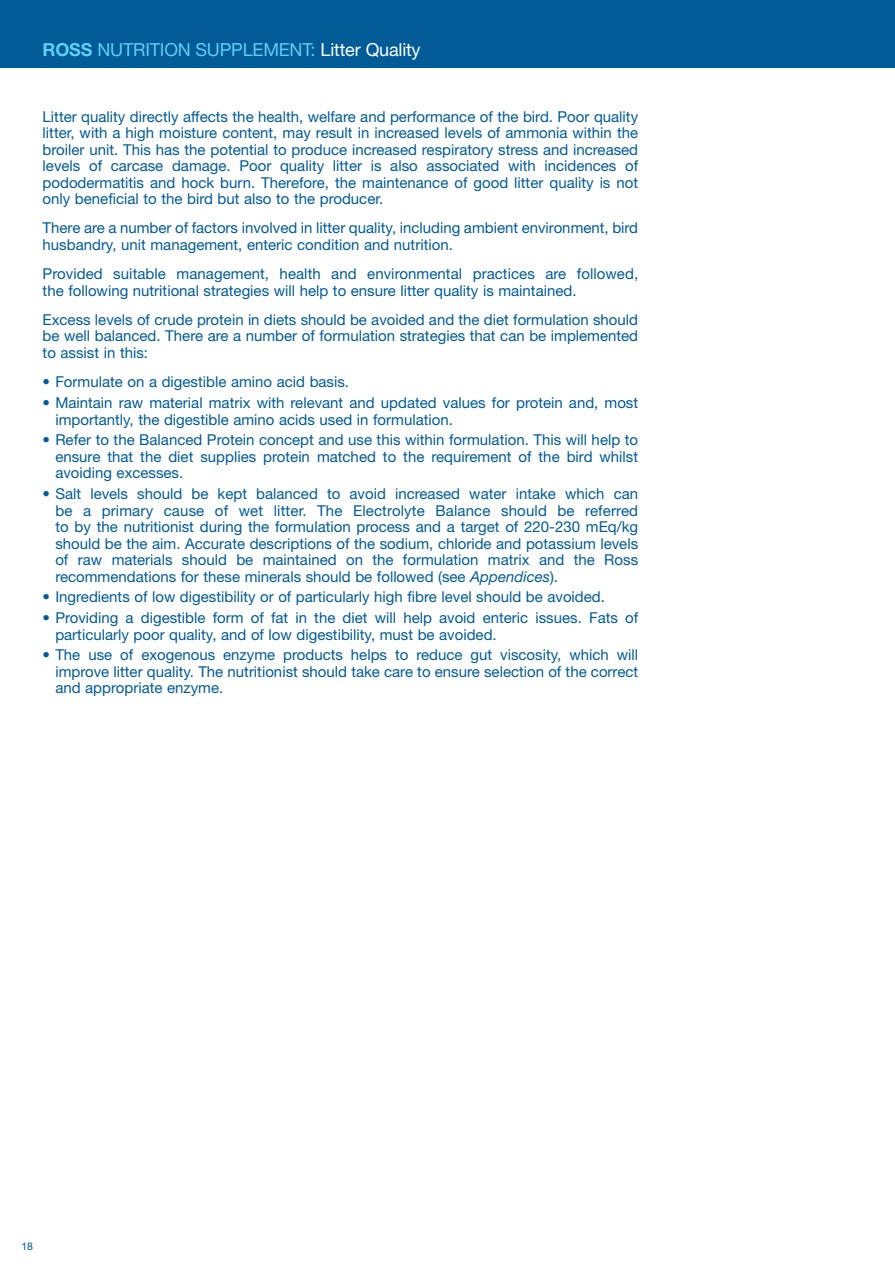
<style>
.page{position:relative;width:895px;height:1264px;background:#fff}
.page>*{position:absolute;margin:0;border:0;box-sizing:border-box;transform-origin:0 0}
.t1{font:18px "Helvetica Neue";letter-spacing:-.01em;color:#62cdf5}
.t2{font:15px/16.5px "Helvetica Neue";color:#005b97;text-align:justify}
.t3{font:10.5px "Helvetica Neue";color:#005b97}
.s1{font-weight:700}
.s2{color:#fff}
.s3{font-style:italic}
</style>
<div class="page">
<div style="left:0;top:0;width:895px;height:68px;background:#005b97"></div>
<p class="t1" style="left:43px;top:43px;width:379px"><span class="s1">ROSS</span> NUTRITION SUPPLEMENT: <span class="s2">Litter Quality</span></p>
<p class="t2" style="left:43px;top:109px;width:597px">Litter quality directly affects the health, welfare and performance of the bird. Poor quality litter, with a high moisture content, may result in increased levels of ammonia within the broiler unit. This has the potential to produce increased respiratory stress and increased levels of carcase damage. Poor quality litter is also associated with incidences of pododermatitis and hock burn. Therefore, the maintenance of good litter quality is not only beneficial to the bird but also to the producer.</p>
<p class="t2" style="left:43px;top:221px;width:597px">There are a number of factors involved in litter quality, including ambient environment, bird husbandry, unit management, enteric condition and nutrition.</p>
<p class="t2" style="left:43px;top:267px;width:597px">Provided suitable management, health and environmental practices are followed, the following nutritional strategies will help to ensure litter quality is maintained.</p>
<p class="t2" style="left:43px;top:313px;width:597px">Excess levels of crude protein in diets should be avoided and the diet formulation should be well balanced. There are a number of formulation strategies that can be implemented to assist in this:</p>
<p class="t2" style="left:43px;top:375px;width:308px">• Formulate on a digestible amino acid basis.</p>
<p class="t2" style="left:55px;top:396px;width:584px;text-indent:-13px">• Maintain raw material matrix with relevant and updated values for protein and, most importantly, the digestible amino acids used in formulation.</p>
<p class="t2" style="left:55px;top:433px;width:584px;text-indent:-13px">• Refer to the Balanced Protein concept and use this within formulation. This will help to ensure that the diet supplies protein matched to the requirement of the bird whilst avoiding excesses.</p>
<p class="t2" style="left:55px;top:487px;width:584px;text-indent:-13px">• Salt levels should be kept balanced to avoid increased water intake which can be a primary cause of wet litter. The Electrolyte Balance should be referred to by the nutritionist during the formulation process and a target of 220-230 mEq/kg should be the aim. Accurate descriptions of the sodium, chloride and potassium levels of raw materials should be maintained on the formulation matrix and the Ross recommendations for these minerals should be followed (see <span class="s3">Appendices</span>).</p>
<p class="t2" style="left:43px;top:590px;width:564px">• Ingredients of low digestibility or of particularly high fibre level should be avoided.</p>
<p class="t2" style="left:55px;top:611px;width:584px;text-indent:-13px">• Providing a digestible form of fat in the diet will help avoid enteric issues. Fats of particularly poor quality, and of low digestibility, must be avoided.</p>
<p class="t2" style="left:55px;top:648px;width:584px;text-indent:-13px">• The use of exogenous enzyme products helps to reduce gut viscosity, which will improve litter quality. The nutritionist should take care to ensure selection of the correct and appropriate enzyme.</p>
<p class="t3" style="left:21px;top:1242px;width:13px">18</p>
</div>
